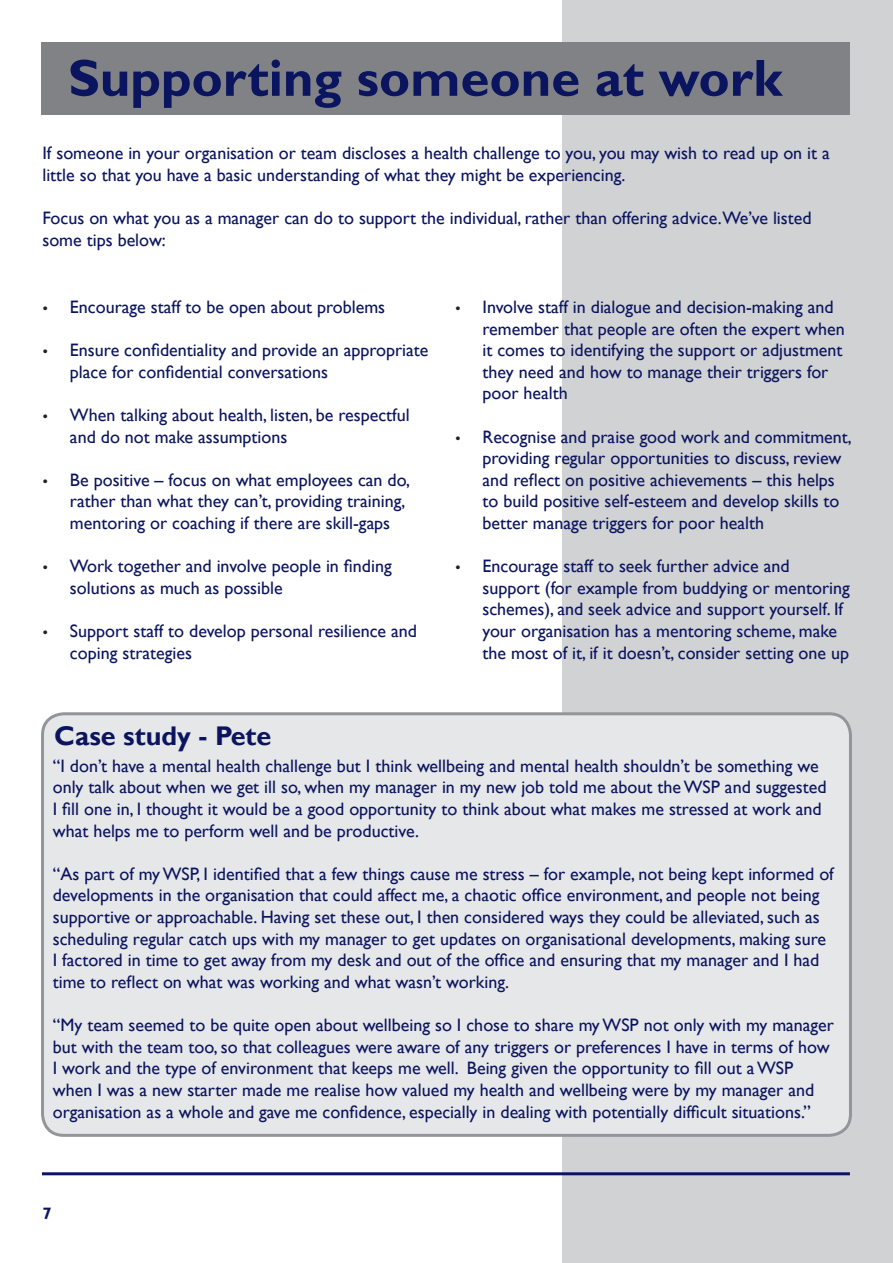
<style>
.page{position:relative;width:893px;height:1263px;background:#fff}
.page>*{position:absolute;margin:0;border:0;box-sizing:border-box;transform-origin:0 0}
.Sub_Title_Style{font:700 52.5px "Gill Sans";color:#0b145e}
.t1{font:700 27px "Gill Sans";color:#0b145e}
.t2{font:18px/21.6px "Gill Sans";color:#0b145e}
.t3{font:700 16.5px "Gill Sans";color:#0b145e}
.s1{font-family:"Myriad Pro";color:#231f20}
</style>
<div class="page">
<div style="left:563px;top:0;width:330px;height:1263px;background:#d1d2d4"></div>
<hr style="left:42px;top:1172px;width:808px;height:3px;background:#0b145e">
<div style="left:41px;top:43px;width:809px;height:72px;background:#808285"></div>
<div style="left:43px;top:714px;width:807px;height:421px;background:#e6e7e9;border-radius:21px"></div>
<div style="left:41px;top:712px;width:811px;height:425px;border:3px solid #939598;border-radius:21px"></div>
<p class="Sub_Title_Style" style="left:68px;top:47px;width:716px">Supporting someone at work</p>
<p class="t2" style="left:42px;top:143px;width:789px">If someone in your organisation or team discloses a health challenge to you, you may wish to read up on it a little so that you have a basic understanding of what they might be experiencing.</p>
<p class="t2" style="left:42px;top:207px;width:771px">Focus on what you as a manager can do to support the individual, rather than offering advice.We’ve listed some tips below:</p>
<p class="t2" style="left:43px;top:296px;width:344px"><span class="s1">•</span> Encourage staff to be open about problems</p>
<p class="t2" style="left:70px;top:340px;width:360px;text-indent:-27px"><span class="s1">•</span> Ensure confidentiality and provide an appropriate place for confidential conversations</p>
<p class="t2" style="left:70px;top:404px;width:341px;text-indent:-27px"><span class="s1">•</span> When talking about health, listen, be respectful and do not make assumptions</p>
<p class="t2" style="left:70px;top:469px;width:342px;text-indent:-27px"><span class="s1">•</span> Be positive – focus on what employees can do, rather than what they can’t, providing training, mentoring or coaching if there are skill-gaps</p>
<p class="t2" style="left:70px;top:556px;width:323px;text-indent:-27px"><span class="s1">•</span> Work together and involve people in finding solutions as much as possible</p>
<p class="t2" style="left:70px;top:620px;width:349px;text-indent:-27px"><span class="s1">•</span> Support staff to develop personal resilience and coping strategies</p>
<p class="t1" style="left:54px;top:719px;width:219px">Case study - Pete</p>
<p class="t2" style="left:482px;top:296px;width:364px;text-indent:-27px"><span class="s1">•</span> Involve staff in dialogue and decision-making and remember that people are often the expert when it comes to identifying the support or adjustment they need and how to manage their triggers for poor health</p>
<p class="t2" style="left:482px;top:426px;width:371px;text-indent:-27px"><span class="s1">•</span> Recognise and praise good work and commitment, providing regular opportunities to discuss, review and reflect on positive achievements – this helps to build positive self-esteem and develop skills to better manage triggers for poor health</p>
<p class="t2" style="left:482px;top:556px;width:369px;text-indent:-27px"><span class="s1">•</span> Encourage staff to seek further advice and support (for example from buddying or mentoring schemes), and seek advice and support yourself. If your organisation has a mentoring scheme, make the most of it, if it doesn’t, consider setting one up</p>
<p class="t2" style="left:53px;top:755px;width:775px">“I don’t have a mental health challenge but I think wellbeing and mental health shouldn’t be something we only talk about when we get ill so, when my manager in my new job told me about the WSP and suggested I fill one in, I thought it would be a good opportunity to think about what makes me stressed at work and what helps me to perform well and be productive.</p>
<p class="t2" style="left:53px;top:863px;width:782px">“As part of my WSP, I identified that a few things cause me stress – for example, not being kept informed of developments in the organisation that could affect me, a chaotic office environment, and people not being supportive or approachable. Having set these out, I then considered ways they could be alleviated, such as scheduling regular catch ups with my manager to get updates on organisational developments, making sure I factored in time to get away from my desk and out of the office and ensuring that my manager and I had time to reflect on what was working and what wasn’t working.</p>
<p class="t2" style="left:53px;top:1014px;width:783px">“My team seemed to be quite open about wellbeing so I chose to share my WSP not only with my manager but with the team too, so that colleagues were aware of any triggers or preferences I have in terms of how I work and the type of environment that keeps me well. Being given the opportunity to fill out a WSP when I was a new starter made me realise how valued my health and wellbeing were by my manager and organisation as a whole and gave me confidence, especially in dealing with potentially difficult situations.”</p>
<p class="t3" style="left:43px;top:1203px;width:11px">7</p>
</div>
